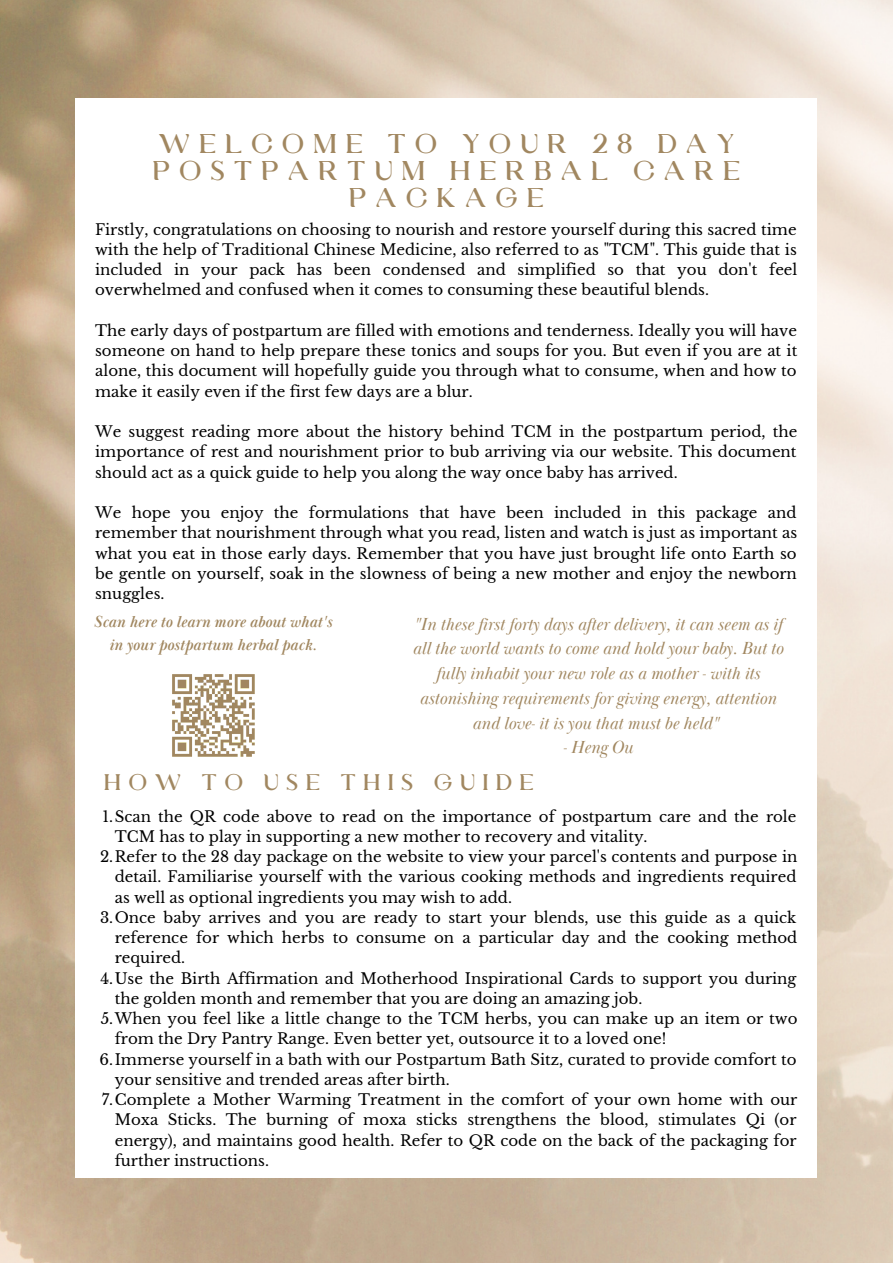
<style>
.page{position:relative;width:893px;height:1264px;background:#fff}
.page>*{position:absolute;margin:0;border:0;box-sizing:border-box;transform-origin:0 0}
.t1{font:27px/27px "Elan";letter-spacing:.205em;color:#a18760;text-align:center}
.t2{font:22.5px "Elan";letter-spacing:.205em;color:#a18760}
.t3{font:italic 18px/24.8px "Baskerville Display PT";color:#a18760;text-align:center}
.t4{font:italic 700 16.5px/22.5px "Baskerville Display PT";color:#a18760;text-align:center}
.t5{font:15px/20.2px "Libre Baskerville";color:#000;text-align:justify}
</style>
<div class="page">
<img style="left:0;top:0;width:892px;height:1262px">
<div style="left:76px;top:98px;width:741px;height:1079px;background:#fff"></div>
<img style="left:172px;top:674px;width:83px;height:83px">
<h1 class="t1" style="left:151px;top:131px;width:592px">WELCOME TO YOUR 28 DAY<br>POSTPARTUM HERBAL CARE<br>PACKAGE</h1>
<p class="t5" style="left:95px;top:219px;width:703px">Firstly, congratulations on choosing to nourish and restore yourself during this sacred time with the help of Traditional Chinese Medicine, also referred to as "TCM". This guide that is included in your pack has been condensed and simplified so that you don't feel overwhelmed and confused when it comes to consuming these beautiful blends.</p>
<p class="t5" style="left:95px;top:320px;width:703px">The early days of postpartum are filled with emotions and tenderness. Ideally you will have someone on hand to help prepare these tonics and soups for you. But even if you are at it alone, this document will hopefully guide you through what to consume, when and how to make it easily even if the first few days are a blur.</p>
<p class="t5" style="left:95px;top:422px;width:703px">We suggest reading more about the history behind TCM in the postpartum period, the importance of rest and nourishment prior to bub arriving via our website. This document should act as a quick guide to help you along the way once baby has arrived.</p>
<p class="t5" style="left:95px;top:503px;width:703px">We hope you enjoy the formulations that have been included in this package and remember that nourishment through what you read, listen and watch is just as important as what you eat in those early days. Remember that you have just brought life onto Earth so be gentle on yourself, soak in the slowness of being a new mother and enjoy the newborn snuggles.</p>
<p class="t4" style="left:94px;top:611px;width:240px">Scan here to learn more about what's in your postpartum herbal pack.</p>
<p class="t3" style="left:412px;top:612px;width:372px">"In these first forty days after delivery, it can seem as if all the world wants to come and hold your baby. But to fully inhabit your new role as a mother - with its astonishing requirements for giving energy, attention and love- it is you that must be held"</p>
<p class="t3" style="left:562px;top:735px;width:72px">- Heng Ou</p>
<h2 class="t2" style="left:102px;top:773px;width:434px">HOW TO USE THIS GUIDE</h2>
<p class="t5" style="left:103px;top:806px;width:695px">1.Scan the QR code above to read on the importance of postpartum care and the role</p>
<p class="t5" style="left:115px;top:826px;width:534px">TCM has to play in supporting a new mother to recovery and vitality.</p>
<p class="t5" style="left:100px;top:846px;width:698px">2.Refer to the 28 day package on the website to view your parcel's contents and purpose in</p>
<p class="t5" style="left:115px;top:867px;width:683px">detail. Familiarise yourself with the various cooking methods and ingredients required</p>
<p class="t5" style="left:115px;top:887px;width:399px">as well as optional ingredients you may wish to add.</p>
<p class="t5" style="left:100px;top:907px;width:698px">3.Once baby arrives and you are ready to start your blends, use this guide as a quick</p>
<p class="t5" style="left:115px;top:927px;width:684px">reference for which herbs to consume on a particular day and the cooking method</p>
<p class="t5" style="left:115px;top:947px;width:72px">required.</p>
<p class="t5" style="left:100px;top:968px;width:697px">4.Use the Birth Affirmation and Motherhood Inspirational Cards to support you during</p>
<p class="t5" style="left:115px;top:988px;width:529px">the golden month and remember that you are doing an amazing job.</p>
<p class="t5" style="left:101px;top:1008px;width:698px">5.When you feel like a little change to the TCM herbs, you can make up an item or two</p>
<p class="t5" style="left:115px;top:1028px;width:553px">from the Dry Pantry Range. Even better yet, outsource it to a loved one!</p>
<p class="t5" style="left:100px;top:1049px;width:698px">6.Immerse yourself in a bath with our Postpartum Bath Sitz, curated to provide comfort to</p>
<p class="t5" style="left:115px;top:1069px;width:336px">your sensitive and trended areas after birth.</p>
<p class="t5" style="left:102px;top:1089px;width:697px">7.Complete a Mother Warming Treatment in the comfort of your own home with our</p>
<p class="t5" style="left:115px;top:1109px;width:683px">Moxa Sticks. The burning of moxa sticks strengthens the blood, stimulates Qi (or</p>
<p class="t5" style="left:115px;top:1130px;width:683px">energy), and maintains good health. Refer to QR code on the back of the packaging for</p>
<p class="t5" style="left:115px;top:1150px;width:156px">further instructions.</p>
</div>
